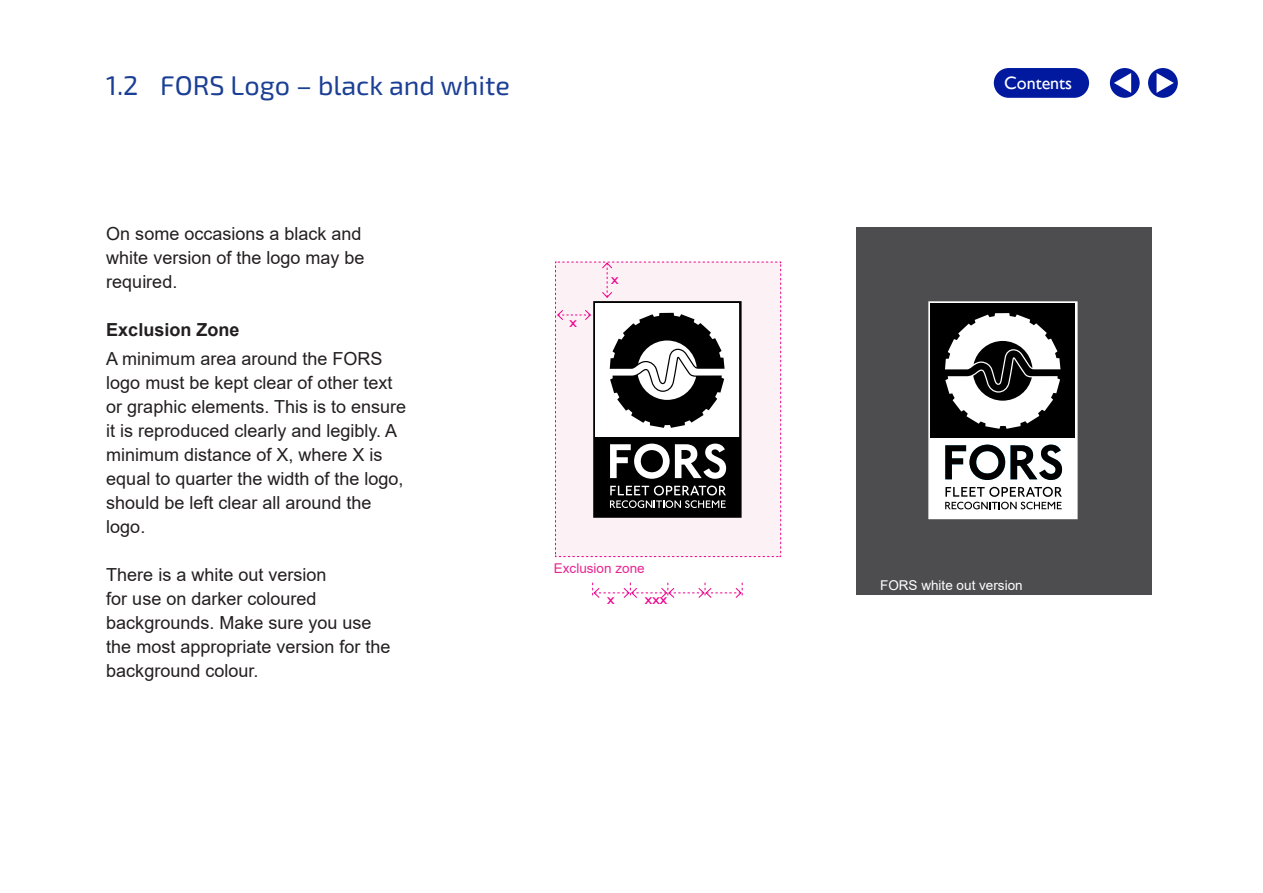
<style>
.page{position:relative;width:1263px;height:893px;background:#fff}
.page>*{position:absolute;margin:0;border:0;box-sizing:border-box;transform-origin:0 0}
.t1{font:27px "Exo 2.0";color:#1b3f94}
.t2{font:18px/24px "Arial";color:#231f20}
.t3{font:700 18px "Arial";color:#231f20}
.t4{font:18px "Gill Sans";color:#fff}
.t5{font:15px "Gill Sans";color:#ed008c}
.t6{font:13.5px "Arial";color:#fff}
.t7{font:13.5px "Arial";color:#e82492}
</style>
<div class="page">
<div style="left:856px;top:227px;width:295px;height:367px;background:#4d4d4f"></div>
<svg style="left:928px;top:301px;width:149px;height:218px;background:#888989"></svg>
<svg style="left:592px;top:583px;width:151px;height:15px"></svg>
<svg style="left:555px;top:262px;width:226px;height:295px"></svg>
<div style="left:994px;top:68px;width:95px;height:30px;background:#00199f;border-radius:15px"></div>
<svg style="left:1110px;top:68px;width:30px;height:30px"></svg>
<svg style="left:1148px;top:68px;width:30px;height:30px"></svg>
<p class="t1" style="left:106px;top:70px;width:405px">1.2 FORS Logo – black and white</p>
<p class="t2" style="left:106px;top:222px;width:260px">On some occasions a black and white version of the logo may be required.</p>
<p class="t3" style="left:106px;top:317px;width:135px">Exclusion Zone</p>
<p class="t2" style="left:106px;top:346px;width:301px">A minimum area around the FORS logo must be kept clear of other text or graphic elements. This is to ensure it is reproduced clearly and legibly. A minimum distance of X, where X is equal to quarter the width of the logo, should be left clear all around the logo.</p>
<p class="t2" style="left:106px;top:562px;width:286px">There is a white out version<br>for use on darker coloured backgrounds. Make sure you use the most appropriate version for the background colour.</p>
<p class="t5" style="left:570px;top:313px;width:9px">x</p>
<p class="t5" style="left:611px;top:270px;width:9px">x</p>
<p class="t7" style="left:554px;top:559px;width:92px">Exclusion zone</p>
<p class="t5" style="left:607px;top:591px;width:9px">x</p>
<p class="t5" style="left:645px;top:591px;width:24px">xxx</p>
<p class="t4" style="left:1004px;top:72px;width:70px">Contents</p>
<p class="t6" style="left:880px;top:576px;width:144px">FORS white out version</p>
</div>
